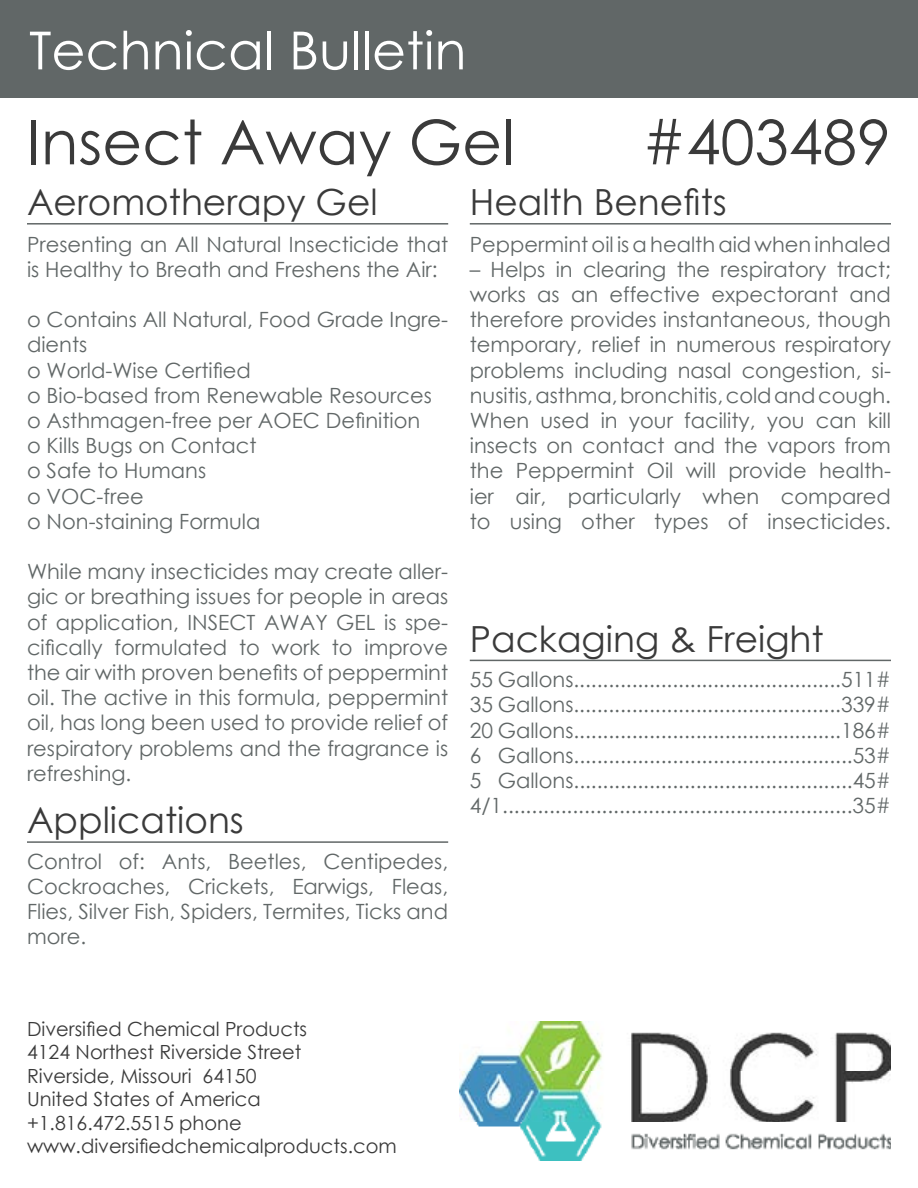
<style>
.page{position:relative;width:918px;height:1188px;background:#fff}
.page>*{position:absolute;margin:0;border:0;box-sizing:border-box;transform-origin:0 0}
.t1{font:61.5px "Century Gothic";color:#3a3a3a}
.t2{font:52.5px "Century Gothic";color:#fff}
.t3{font:36px "Century Gothic";color:#3a3a3a}
.t4{font:21px/25.2px "Century Gothic";color:#616767;text-align:justify}
.t5{font:19.5px/23.4px "Century Gothic";color:#3a3a3a}
</style>
<div class="page">
<img style="left:459px;top:1021px;width:432px;height:140px">
<div style="left:0;top:0;width:918px;height:97px;background:#616767"></div>
<hr style="left:27px;top:223px;width:421px;height:2px;background:#616767">
<hr style="left:27px;top:841px;width:421px;height:2px;background:#616767">
<hr style="left:470px;top:223px;width:421px;height:2px;background:#616767">
<hr style="left:470px;top:660px;width:421px;height:1px;background:#616767">
<h2 class="t2" style="left:29px;top:14px;width:439px">Technical Bulletin</h2>
<h1 class="t1" style="left:27px;top:99px;width:489px">Insect Away Gel</h1>
<h1 class="t1" style="left:642px;top:99px;width:250px">#403489</h1>
<h3 class="t3" style="left:27px;top:177px;width:352px">Aeromotherapy Gel</h3>
<p class="t4" style="left:27px;top:231px;width:423px">Presenting an All Natural Insecticide that is Healthy to Breath and Freshens the Air:</p>
<p class="t4" style="left:27px;top:307px;width:423px;text-align:left">o Contains All Natural, Food Grade Ingre&shy;dients<br>o World-Wise Certified<br>o Bio-based from Renewable Resources o Asthmagen-free per AOEC Definition<br>o Kills Bugs on Contact<br>o Safe to Humans<br>o VOC-free<br>o Non-staining Formula</p>
<p class="t4" style="left:27px;top:559px;width:423px">While many insecticides may create aller&shy;gic or breathing issues for people in areas of application, INSECT AWAY GEL is spe&shy;cifically formulated to work to improve the air with proven benefits of peppermint oil. The active in this formula, peppermint oil, has long been used to provide relief of respiratory problems and the fragrance is refreshing.</p>
<h3 class="t3" style="left:27px;top:795px;width:218px">Applications</h3>
<p class="t4" style="left:27px;top:848px;width:423px">Control of: Ants, Beetles, Centipedes, Cockroaches, Crickets, Earwigs, Fleas, Flies, Silver Fish, Spiders, Termites, Ticks and more.</p>
<h3 class="t3" style="left:470px;top:177px;width:259px">Health Benefits</h3>
<p class="t4" style="left:470px;top:231px;width:423px">Peppermint oil is a health aid when inhaled</p>
<p class="t4" style="left:470px;top:256px;width:423px">– Helps in clearing the respiratory tract; works as an effective expectorant and therefore provides instantaneous, though temporary, relief in numerous respiratory problems including nasal congestion, si&shy;nusitis, asthma, bronchitis, cold and cough.<br>When used in your facility, you can kill insects on contact and the vapors from the Peppermint Oil will provide health&shy;ier air, particularly when compared to using other types of insecticides.</p>
<h3 class="t3" style="left:470px;top:614px;width:355px">Packaging &amp; Freight</h3>
<p class="t4" style="left:470px;top:667px;width:423px">55 Gallons..............................................511# 35 Gallons..............................................339# 20 Gallons..............................................186# 6 Gallons................................................53# 5 Gallons................................................45# 4/1............................................................35#</p>
<p class="t5" style="left:27px;top:1017px;width:371px">Diversified Chemical Products<br>4124 Northest Riverside Street<br>Riverside, Missouri 64150<br>United States of America +1.816.472.5515 phone www.diversifiedchemicalproducts.com</p>
</div>
